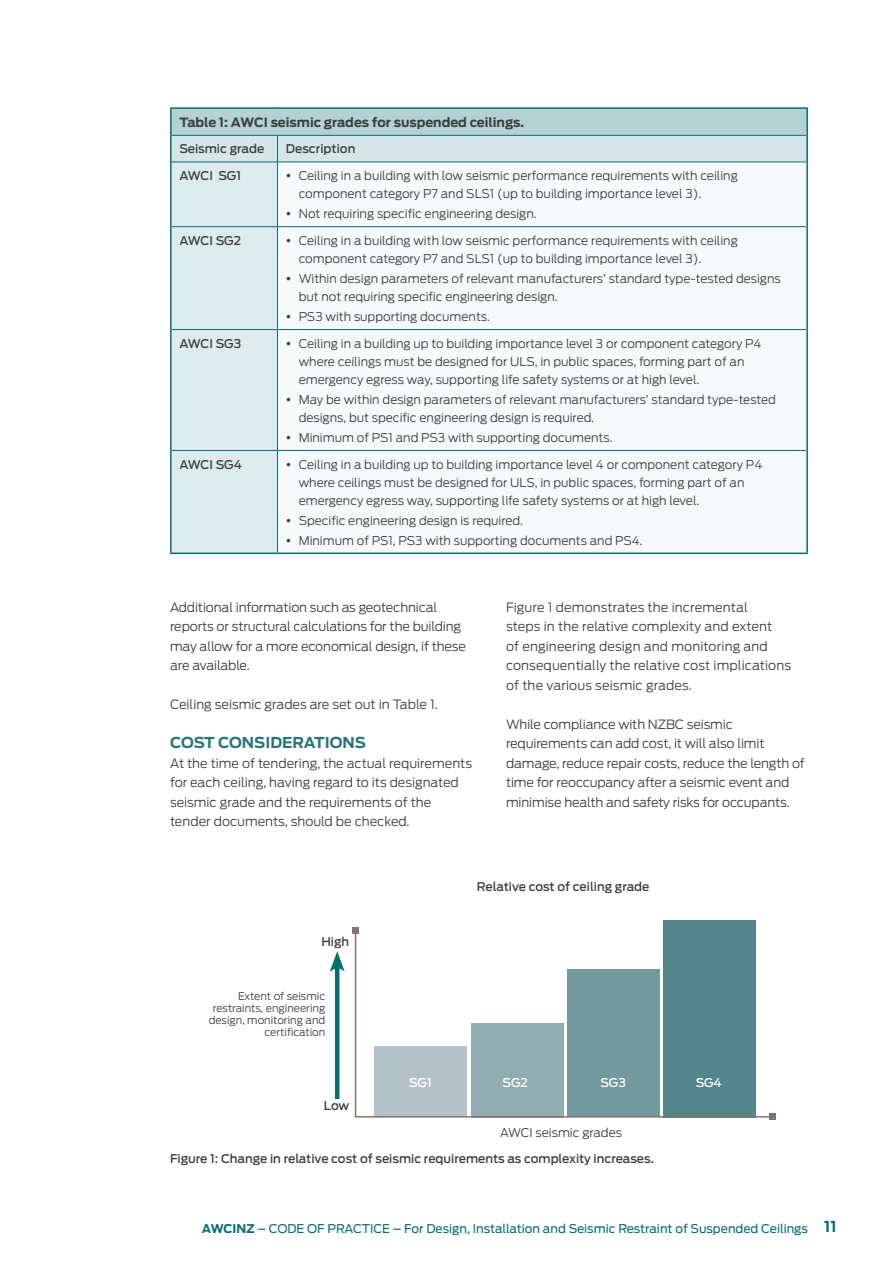
<style>
.page{position:relative;width:893px;height:1263px;background:#fff}
.page>*{position:absolute;margin:0;border:0;box-sizing:border-box;transform-origin:0 0}
.Subhead{font:700 15px "Antenna";color:#28767b}
.Body_Copy{font:300 12.75px/19.5px "Antenna";letter-spacing:-.01em;color:#3e3e3f}
.Body_Copy-2{font:300 12.75px/19.5px "Antenna";letter-spacing:.01em;color:#3e3e3f}
.Table_Heading{font:700 12.75px "Antenna";color:#3e3e3f}
.Large_caption{font:300 12px/18px "Antenna";color:#3e3e3f}
.Large_caption-2{font:500 12px "Antenna";color:#3e3e3f}
.t1{font:12px "Antenna";color:#076d71}
.Table_Subhead{font:500 12px "Antenna";color:#3e3e3f}
.Large_caption-3{font:500 12px "Antenna";letter-spacing:-.01em;color:#fff}
.captions{font:300 10.5px/12px "Antenna";color:#3e3e3f;text-align:right}
.s1{font-weight:700}
.s2{font-weight:700;font-size:15px}
</style>
<div class="page">
<div style="left:375px;top:1046px;width:92px;height:71px;background:#b2c2c7"></div>
<div style="left:471px;top:1023px;width:92px;height:94px;background:#91adb1"></div>
<div style="left:567px;top:969px;width:93px;height:148px;background:#73989d"></div>
<div style="left:663px;top:920px;width:93px;height:197px;background:#52868b"></div>
<div style="left:171px;top:108px;width:636px;height:27px;background:#b3d2d4"></div>
<hr style="left:170px;top:107px;width:107px;height:2px;background:#076d71">
<hr style="left:170px;top:109px;width:2px;height:26px;background:#076d71">
<hr style="left:277px;top:107px;width:531px;height:2px;background:#076d71">
<hr style="left:806px;top:109px;width:2px;height:26px;background:#076d71">
<hr style="left:170px;top:135px;width:2px;height:27px;background:#076d71">
<hr style="left:806px;top:135px;width:2px;height:27px;background:#076d71">
<hr style="left:170px;top:162px;width:2px;height:65px;background:#076d71">
<hr style="left:806px;top:162px;width:2px;height:65px;background:#076d71">
<hr style="left:170px;top:227px;width:2px;height:103px;background:#076d71">
<hr style="left:806px;top:227px;width:2px;height:103px;background:#076d71">
<hr style="left:170px;top:330px;width:2px;height:120px;background:#076d71">
<hr style="left:806px;top:330px;width:2px;height:120px;background:#076d71">
<hr style="left:170px;top:450px;width:2px;height:102px;background:#076d71">
<hr style="left:806px;top:450px;width:2px;height:102px;background:#076d71">
<hr style="left:170px;top:552px;width:107px;height:2px;background:#076d71">
<hr style="left:277px;top:552px;width:531px;height:2px;background:#076d71">
<hr style="left:355px;top:930px;width:1px;height:187px;background:#877269">
<svg style="left:353px;top:927px;width:6px;height:6px"></svg>
<hr style="left:355px;top:1116px;width:418px;height:1px;background:#877269">
<svg style="left:770px;top:1114px;width:6px;height:6px"></svg>
<hr style="left:335px;top:964px;width:4px;height:135px;background:#076d71">
<svg style="left:330px;top:951px;width:15px;height:21px"></svg>
<svg style="left:171px;top:135px;width:636px;height:418px"></svg>
<p class="Table_Heading" style="left:179px;top:115px;width:346px">Table 1: AWCI seismic grades for suspended ceilings.</p>
<p class="Table_Subhead" style="left:179px;top:142px;width:86px">Seismic grade</p>
<p class="Table_Subhead" style="left:286px;top:142px;width:71px">Description</p>
<p class="Table_Subhead" style="left:179px;top:169px;width:63px">AWCI SG1</p>
<p class="Large_caption" style="left:299px;top:167px;width:441px">Ceiling in a building with low seismic performance requirements with ceiling component category P7 and SLS1 (up to building importance level 3).</p>
<p class="Large_caption" style="left:299px;top:205px;width:240px">Not requiring specific engineering design.</p>
<p class="Table_Subhead" style="left:179px;top:233px;width:63px">AWCI SG2</p>
<p class="Large_caption" style="left:299px;top:231px;width:441px">Ceiling in a building with low seismic performance requirements with ceiling component category P7 and SLS1 (up to building importance level 3).</p>
<p class="Large_caption" style="left:299px;top:270px;width:484px">Within design parameters of relevant manufacturers’ standard type-tested designs but not requiring specific engineering design.</p>
<p class="Large_caption" style="left:299px;top:308px;width:193px">PS3 with supporting documents.</p>
<p class="Table_Subhead" style="left:179px;top:336px;width:63px">AWCI SG3</p>
<p class="Large_caption" style="left:299px;top:334px;width:464px">Ceiling in a building up to building importance level 3 or component category P4 where ceilings must be designed for ULS, in public spaces, forming part of an emergency egress way, supporting life safety systems or at high level.</p>
<p class="Large_caption" style="left:299px;top:390px;width:479px">May be within design parameters of relevant manufacturers’ standard type-tested designs, but specific engineering design is required.</p>
<p class="Large_caption" style="left:299px;top:429px;width:315px">Minimum of PS1 and PS3 with supporting documents.</p>
<p class="Table_Subhead" style="left:179px;top:457px;width:64px">AWCI SG4</p>
<p class="Large_caption" style="left:299px;top:455px;width:465px">Ceiling in a building up to building importance level 4 or component category P4 where ceilings must be designed for ULS, in public spaces, forming part of an emergency egress way, supporting life safety systems or at high level.</p>
<p class="Large_caption" style="left:299px;top:511px;width:226px">Specific engineering design is required.</p>
<p class="Large_caption" style="left:299px;top:531px;width:345px">Minimum of PS1, PS3 with supporting documents and PS4.</p>
<p class="Body_Copy" style="left:170px;top:597px;width:297px">Additional information such as geotechnical reports or structural calculations for the building may allow for a more economical design, if these are available.</p>
<p class="Body_Copy" style="left:170px;top:695px;width:269px">Ceiling seismic grades are set out in Table 1.</p>
<p class="Subhead" style="left:170px;top:734px;width:197px">COST CONSIDERATIONS</p>
<p class="Body_Copy" style="left:170px;top:753px;width:303px">At the time of tendering, the actual requirements for each ceiling, having regard to its designated seismic grade and the requirements of the tender documents, should be checked.</p>
<p class="Body_Copy-2" style="left:506px;top:597px;width:286px">Figure 1 demonstrates the incremental<br>steps in the relative complexity and extent<br>of engineering design and monitoring and consequentially the relative cost implications of the various seismic grades.</p>
<p class="Body_Copy" style="left:506px;top:714px;width:300px">While compliance with NZBC seismic requirements can add cost, it will also limit damage, reduce repair costs, reduce the length of time for reoccupancy after a seismic event and minimise health and safety risks for occupants.</p>
<p class="Large_caption-2" style="left:321px;top:935px;width:29px">High</p>
<p class="captions" style="left:209px;top:990px;width:118px">Extent of seismic restraints, engineering design, monitoring and certification</p>
<p class="Large_caption-2" style="left:324px;top:1098px;width:27px">Low</p>
<p class="Large_caption-2" style="left:477px;top:879px;width:174px">Relative cost of ceiling grade</p>
<p class="Large_caption-3" style="left:409px;top:1075px;width:24px">SG1</p>
<p class="Large_caption-3" style="left:503px;top:1075px;width:27px">SG2</p>
<p class="Large_caption-3" style="left:600px;top:1075px;width:27px">SG3</p>
<p class="Large_caption-3" style="left:696px;top:1075px;width:28px">SG4</p>
<p class="Large_caption" style="left:500px;top:1124px;width:123px">AWCI seismic grades</p>
<p class="Large_caption-2" style="left:170px;top:1151px;width:485px">Figure 1: Change in relative cost of seismic requirements as complexity increases.</p>
<p class="t1" style="left:202px;top:1221px;width:636px"><span class="s1">AWCINZ</span> – CODE OF PRACTICE – For Design, Installation and Seismic Restraint of Suspended Ceilings <span class="s2">11</span></p>
</div>
